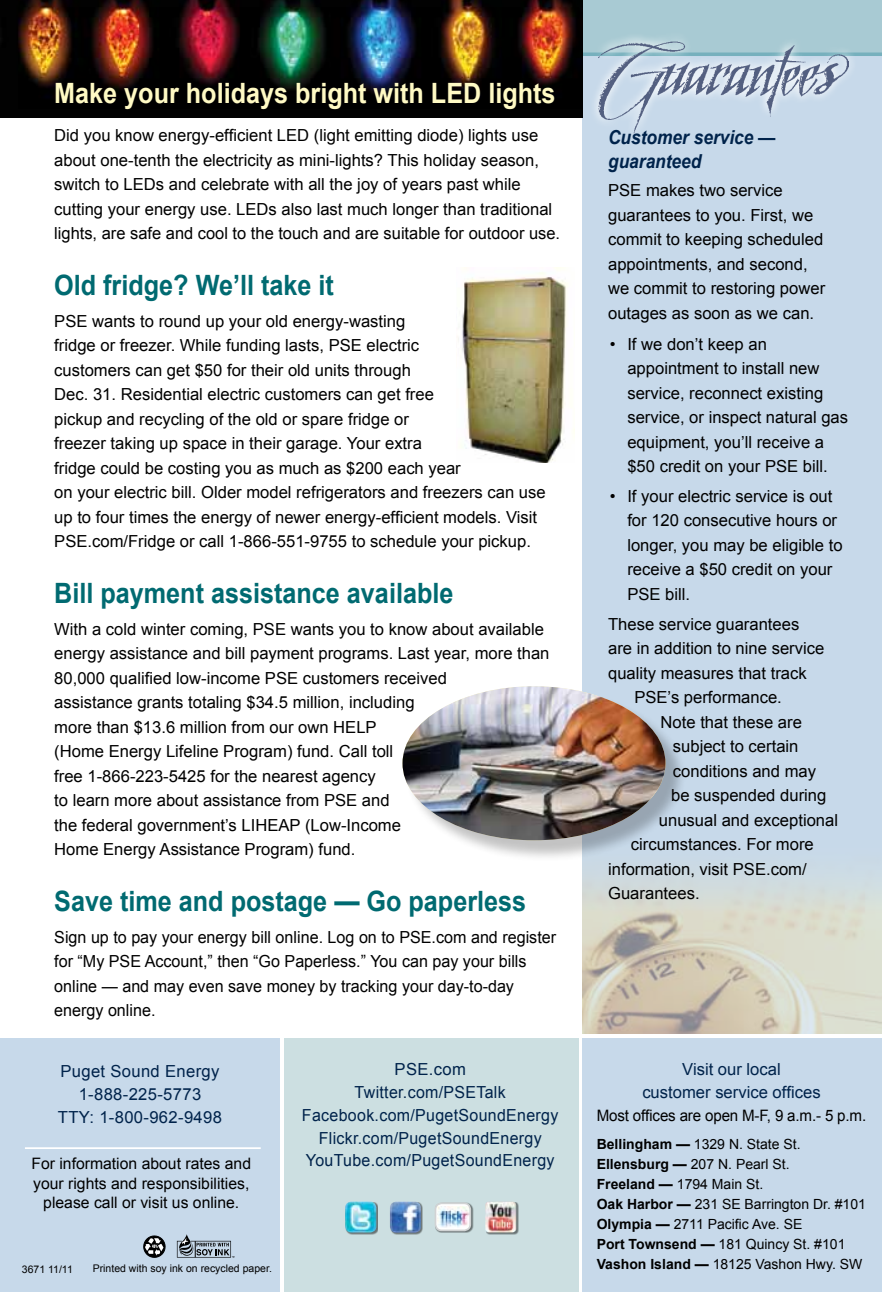
<style>
.page{position:relative;width:882px;height:1292px;background:#fff}
.page>*{position:absolute;margin:0;border:0;box-sizing:border-box;transform-origin:0 0}
.t1{font:700 28px "Arial";color:#006a71;scale:.9 1}
.t2{font:700 28px "Arial";color:#fffac4;scale:.9 1}
.t3{font:italic 700 19.25px/24.5px "Arial";color:#00234b;scale:.9 1}
.t4{font:16.62px/24.5px "Arial";color:#000}
.t5{font:16.62px/22.8px "Arial";letter-spacing:.02em;color:#00234b;text-align:center}
.t6{font:16.62px/22.8px "Arial";color:#00234b;text-align:center}
.t7{font:15.75px/19.2px "Arial";color:#000;text-align:center}
.t8{font:15.75px "Arial";color:#000;scale:.96 1}
.t9{font:14px/20.1px "Arial";color:#000}
.t10{font:10.5px "Arial";color:#000}
.s1{font-weight:700}
</style>
<div class="page">
<div style="left:583px;top:39px;width:299px;height:994px;background:#c7d9ea"></div>
<div style="left:0;top:0;width:882px;height:55px;background:#a8cad3"></div>
<svg style="left:583px;top:52px;width:299px;height:4px"></svg>
<img style="left:583px;top:875px;width:299px;height:158px">
<div style="left:583px;top:1038px;width:299px;height:254px;background:#c7d9ea"></div>
<div style="left:0;top:1038px;width:279px;height:254px;background:#c7d9ea"></div>
<div style="left:284px;top:1038px;width:295px;height:254px;background:#ccdfe1"></div>
<div style="left:346px;top:1202px;width:32px;height:32px;background:#000;opacity:.49"></div>
<img style="left:345px;top:1201px;width:31px;height:31px">
<hr style="left:25px;top:1147px;width:236px;height:2px;background:#fff">
<svg style="left:143px;top:1235px;width:23px;height:23px"></svg>
<svg style="left:177px;top:1234px;width:57px;height:23px"></svg>
<div style="left:390px;top:1202px;width:33px;height:32px;background:#000;opacity:.49"></div>
<img style="left:390px;top:1201px;width:31px;height:31px">
<div style="left:435px;top:1202px;width:38px;height:31px;background:#000;opacity:.49"></div>
<div style="left:435px;top:1203px;width:35px;height:27px;background:#fff;border-radius:6px"></div>
<img style="left:438px;top:1206px;width:30px;height:22px">
<div style="left:435px;top:1202px;width:36px;height:29px;border:2px solid #d1d3d4;border-radius:6px"></div>
<div style="left:486px;top:1202px;width:32px;height:32px;background:#000;opacity:.49"></div>
<img style="left:485px;top:1202px;width:31px;height:30px">
<img style="left:588px;top:37px;width:261px;height:100px">
<img style="left:0;top:0;width:583px;height:118px">
<img style="left:458px;top:268px;width:116px;height:194px">
<div style="left:405px;top:689px;width:282px;height:173px;background:#000;opacity:.24"></div>
<img style="left:402px;top:686px;width:264px;height:154px">
<h1 class="t2" style="left:54px;top:77px;width:559px">Make your holidays bright with LED lights</h1>
<p class="t4" style="left:54px;top:123px;width:507px">Did you know energy-efficient LED (light emitting diode) lights use about one-tenth the electricity as mini-lights? This holiday season, switch to LEDs and celebrate with all the joy of years past while cutting your energy use. LEDs also last much longer than traditional lights, are safe and cool to the touch and are suitable for outdoor use.</p>
<h1 class="t1" style="left:54px;top:269px;width:312px">Old fridge? We’ll take it</h1>
<p class="t4" style="left:54px;top:308px;width:493px">PSE wants to round up your old energy-wasting<br>fridge or freezer. While funding lasts, PSE electric<br>customers can get $50 for their old units through<br>Dec. 31. Residential electric customers can get free<br>pickup and recycling of the old or spare fridge or<br>freezer taking up space in their garage. Your extra<br>fridge could be costing you as much as $200 each year<br>on your electric bill. Older model refrigerators and freezers can use up to four times the energy of newer energy-efficient models. Visit PSE.com/Fridge or call 1-866-551-9755 to schedule your pickup.</p>
<h1 class="t1" style="left:54px;top:577px;width:445px">Bill payment assistance available</h1>
<p class="t4" style="left:54px;top:616px;width:497px">With a cold winter coming, PSE wants you to know about available energy assistance and bill payment programs. Last year, more than 80,000 qualified low-income PSE customers received<br>assistance grants totaling $34.5 million, including<br>more than $13.6 million from our own HELP<br>(Home Energy Lifeline Program) fund. Call toll<br>free 1-866-223-5425 for the nearest agency<br>to learn more about assistance from PSE and<br>the federal government’s LIHEAP (Low-Income<br>Home Energy Assistance Program) fund.</p>
<h1 class="t1" style="left:54px;top:885px;width:526px">Save time and postage — Go paperless</h1>
<p class="t4" style="left:54px;top:924px;width:504px">Sign up to pay your energy bill online. Log on to PSE.com and register for “My PSE Account,” then “Go Paperless.” You can pay your bills online — and may even save money by tracking your day-to-day energy online.</p>
<p class="t5" style="left:58px;top:1059px;width:166px">Puget Sound Energy<br>1-888-225-5773<br>TTY: 1-800-962-9498</p>
<p class="t5" style="left:302px;top:1058px;width:258px">PSE.com<br>Twitter.com/PSETalk<br>Facebook.com/PugetSoundEnergy<br>Flickr.com/PugetSoundEnergy<br>YouTube.com/PugetSoundEnergy</p>
<p class="t7" style="left:31px;top:1154px;width:221px">For information about rates and your rights and responsibilities, please call or visit us online.</p>
<p class="t10" style="left:22px;top:1262px;width:52px">3671 11/11</p>
<p class="t10" style="left:93px;top:1262px;width:181px">Printed with soy ink on recycled paper.</p>
<p class="t3" style="left:608px;top:125px;width:188px">Customer service — guaranteed</p>
<p class="t4" style="left:608px;top:178px;width:219px">PSE makes two service guarantees to you. First, we commit to keeping scheduled appointments, and second, we commit to restoring power outages as soon as we can.</p>
<p class="t4" style="left:627px;top:332px;width:222px;text-indent:-18px">• If we don’t keep an appointment to install new service, reconnect existing service, or inspect natural gas equipment, you’ll receive a $50 credit on your PSE bill.</p>
<p class="t4" style="left:627px;top:484px;width:217px;text-indent:-18px">• If your electric service is out for 120 consecutive hours or longer, you may be eligible to receive a $50 credit on your<br>PSE bill.</p>
<p class="t4" style="left:608px;top:611px;width:193px">These service guarantees</p>
<p class="t4" style="left:608px;top:636px;width:218px">are in addition to nine service</p>
<p class="t4" style="left:608px;top:660px;width:200px">quality measures that track</p>
<p class="t4" style="left:634px;top:685px;width:149px">PSE’s performance.</p>
<p class="t4" style="left:661px;top:709px;width:143px">Note that these are</p>
<p class="t4" style="left:673px;top:734px;width:127px">subject to certain</p>
<p class="t4" style="left:673px;top:758px;width:145px">conditions and may</p>
<p class="t4" style="left:671px;top:783px;width:157px">be suspended during</p>
<p class="t4" style="left:659px;top:807px;width:181px">unusual and exceptional</p>
<p class="t4" style="left:631px;top:832px;width:184px">circumstances. For more</p>
<p class="t4" style="left:608px;top:856px;width:200px">information, visit PSE.com/</p>
<p class="t4" style="left:608px;top:881px;width:93px">Guarantees.</p>
<p class="t6" style="left:642px;top:1057px;width:180px">Visit our local<br>customer service offices</p>
<p class="t8" style="left:597px;top:1106px;width:282px">Most offices are open M-F, 9 a.m.- 5 p.m.</p>
<p class="t9" style="left:597px;top:1133px;width:271px"><span class="s1">Bellingham —</span> 1329 N. State St.<br><span class="s1">Ellensburg —</span> 207 N. Pearl St.<br><span class="s1">Freeland —</span> 1794 Main St.<br><span class="s1">Oak Harbor —</span> 231 SE Barrington Dr. #101<br><span class="s1">Olympia —</span> 2711 Pacific Ave. SE<br><span class="s1">Port Townsend —</span> 181 Quincy St. #101<br><span class="s1">Vashon Island —</span> 18125 Vashon Hwy. SW</p>
</div>
